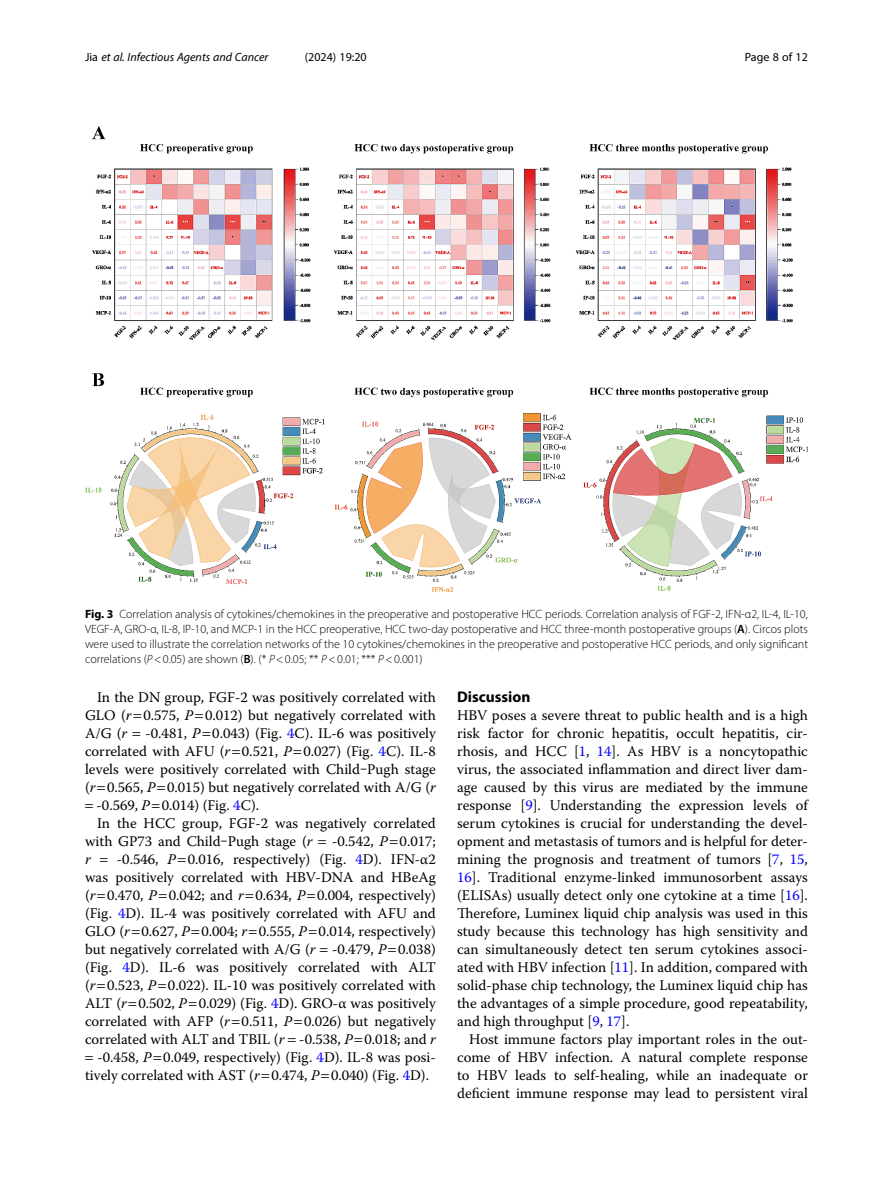
<style>
.page{position:relative;width:893px;height:1191px;background:#fff}
.page>*{position:absolute;margin:0;border:0;box-sizing:border-box;transform-origin:0 0}
.Head_1{font:700 15.45px "Myriad Pro";color:#000}
.Body_Text_Indent{font:14.7px/18px "Warnock Pro";color:#000}
.Body_Text{font:14.7px/18px "Warnock Pro";color:#000;text-align:justify}
.Body_Text_Indent-2{font:italic 14.7px "Warnock Pro";color:#000}
.Figure_Caption{font:300 12px/15px "Myriad Pro";color:#000;text-align:justify}
.t1{font:italic 12px "Myriad Pro";color:#000}
.t2{font:12px "Myriad Pro";color:#000}
.s1{font-style:normal}
.s2{font-weight:700}
.s3{font-weight:600}
.s4{font-style:italic}
.s5{color:#00f}
</style>
<div class="page">
<img style="left:85px;top:126px;width:723px;height:465px">
<p class="t1" style="left:85px;top:50px;width:185px"><span class="s1">Jia</span> et al. Infectious Agents and Cancer</p>
<p class="t2" style="left:305px;top:50px;width:63px">(2024) 19:20</p>
<p class="t2" style="left:745px;top:50px;width:65px">Page 8 of 12</p>
<p class="Figure_Caption" style="left:85px;top:607px;width:724px"><span class="s2">Fig. 3</span> Correlation analysis of cytokines/chemokines in the preoperative and postoperative HCC periods. Correlation analysis of FGF-2, IFN-α2, IL-4, IL-10, VEGF-A, GRO-α, IL-8, IP-10, and MCP-1 in the HCC preoperative, HCC two-day postoperative and HCC three-month postoperative groups (<span class="s3">A</span>). Circos plots were used to illustrate the correlation networks of the 10 cytokines/chemokines in the preoperative and postoperative HCC periods, and only significant correlations (<span class="s4">P</span>&lt;0.05) are shown (<span class="s3">B</span>). (* <span class="s4">P</span>&lt;0.05; ** <span class="s4">P</span>&lt;0.01; *** <span class="s4">P</span>&lt;0.001)</p>
<p class="Body_Text_Indent" style="left:97px;top:688px;width:340px">In the DN group, FGF-2 was positively correlated with</p>
<p class="Body_Text_Indent" style="left:85px;top:706px;width:352px">GLO (<span class="s4">r</span> 0.575, <span class="s4">P</span> 0.012) but negatively correlated with</p>
<p class="Body_Text_Indent" style="left:85px;top:724px;width:352px">A/G (<span class="s4">r</span> -0.481, <span class="s4">P</span> 0.043) (Fig. <span class="s5">4</span>C). IL-6 was positively</p>
<p class="Body_Text_Indent" style="left:85px;top:742px;width:352px">correlated with AFU (<span class="s4">r</span> 0.521, <span class="s4">P</span> 0.027) (Fig. <span class="s5">4</span>C). IL-8</p>
<p class="Body_Text_Indent" style="left:85px;top:760px;width:352px">levels were positively correlated with Child‒Pugh stage</p>
<p class="Body_Text_Indent" style="left:85px;top:778px;width:352px">(<span class="s4">r</span> 0.565, <span class="s4">P</span> 0.015) but negatively correlated with A/G (<span class="s4">r</span></p>
<p class="Body_Text_Indent" style="left:97px;top:796px;width:164px">-0.569, <span class="s4">P</span> 0.014) (Fig. <span class="s5">4</span>C).</p>
<p class="Body_Text_Indent" style="left:85px;top:814px;width:352px;text-indent:12px">In the HCC group, FGF-2 was negatively correlated with GP73 and Child‒Pugh stage (<span class="s4">r</span></p>
<p class="Body_Text_Indent" style="left:332px;top:832px;width:105px">-0.542, <span class="s4">P</span> 0.017;</p>
<p class="Body_Text_Indent-2" style="left:85px;top:850px;width:7px">r</p>
<p class="Body_Text_Indent" style="left:117px;top:850px;width:320px">-0.546, <span class="s4">P</span> 0.016, respectively) (Fig. <span class="s5">4</span>D). IFN-α2</p>
<p class="Body_Text_Indent" style="left:85px;top:868px;width:352px">was positively correlated with HBV-DNA and HBeAg</p>
<p class="Body_Text_Indent" style="left:85px;top:886px;width:352px">(<span class="s4">r</span> 0.470, <span class="s4">P</span> 0.042; and <span class="s4">r</span> 0.634, <span class="s4">P</span> 0.004, respectively)</p>
<p class="Body_Text_Indent" style="left:85px;top:904px;width:352px">(Fig. <span class="s5">4</span>D). IL-4 was positively correlated with AFU and</p>
<p class="Body_Text_Indent" style="left:85px;top:922px;width:352px">GLO (<span class="s4">r</span> 0.627, <span class="s4">P</span> 0.004; <span class="s4">r</span> 0.555, <span class="s4">P</span> 0.014, respectively)</p>
<p class="Body_Text_Indent" style="left:85px;top:940px;width:352px">but negatively correlated with A/G (<span class="s4">r</span> -0.479, <span class="s4">P</span> 0.038)</p>
<p class="Body_Text_Indent" style="left:85px;top:958px;width:352px">(Fig. <span class="s5">4</span>D). IL-6 was positively correlated with ALT</p>
<p class="Body_Text_Indent" style="left:85px;top:976px;width:352px">(<span class="s4">r</span> 0.523, <span class="s4">P</span> 0.022). IL-10 was positively correlated with</p>
<p class="Body_Text_Indent" style="left:85px;top:994px;width:352px">ALT (<span class="s4">r</span> 0.502, <span class="s4">P</span> 0.029) (Fig. <span class="s5">4</span>D). GRO-α was positively</p>
<p class="Body_Text_Indent" style="left:85px;top:1012px;width:352px">correlated with AFP (<span class="s4">r</span> 0.511, <span class="s4">P</span> 0.026) but negatively</p>
<p class="Body_Text_Indent" style="left:85px;top:1030px;width:352px">correlated with ALT and TBIL (<span class="s4">r</span> -0.538, <span class="s4">P</span> 0.018; and <span class="s4">r</span></p>
<p class="Body_Text_Indent" style="left:97px;top:1048px;width:340px">-0.458, <span class="s4">P</span> 0.049, respectively) (Fig. <span class="s5">4</span>D). IL-8 was posi-</p>
<p class="Body_Text_Indent" style="left:85px;top:1066px;width:345px">tively correlated with AST (<span class="s4">r</span> 0.474, <span class="s4">P</span> 0.040) (Fig. <span class="s5">4</span>D).</p>
<p class="Head_1" style="left:457px;top:687px;width:75px">Discussion</p>
<p class="Body_Text" style="left:457px;top:706px;width:352px">HBV poses a severe threat to public health and is a high risk factor for chronic hepatitis, occult hepatitis, cir&shy;rhosis, and HCC [<span class="s5">1</span>, <span class="s5">14</span>]. As HBV is a noncytopathic virus, the associated inflammation and direct liver dam&shy;age caused by this virus are mediated by the immune response [<span class="s5">9</span>]. Understanding the expression levels of serum cytokines is crucial for understanding the devel&shy;opment and metastasis of tumors and is helpful for deter&shy;mining the prognosis and treatment of tumors [<span class="s5">7</span>, <span class="s5">15</span>, <span class="s5">16</span>]. Traditional enzyme-linked immunosorbent assays (ELISAs) usually detect only one cytokine at a time [<span class="s5">16</span>].<br>Therefore, Luminex liquid chip analysis was used in this study because this technology has high sensitivity and can simultaneously detect ten serum cytokines associ&shy;ated with HBV infection [<span class="s5">11</span>]. In addition, compared with solid-phase chip technology, the Luminex liquid chip has the advantages of a simple procedure, good repeatability, and high throughput [<span class="s5">9</span>, <span class="s5">17</span>].</p>
<p class="Body_Text_Indent" style="left:457px;top:1030px;width:352px;text-align:justify;text-indent:12px">Host immune factors play important roles in the out&shy;come of HBV infection. A natural complete response to HBV leads to self-healing, while an inadequate or deficient immune response may lead to persistent viral</p>
</div>
